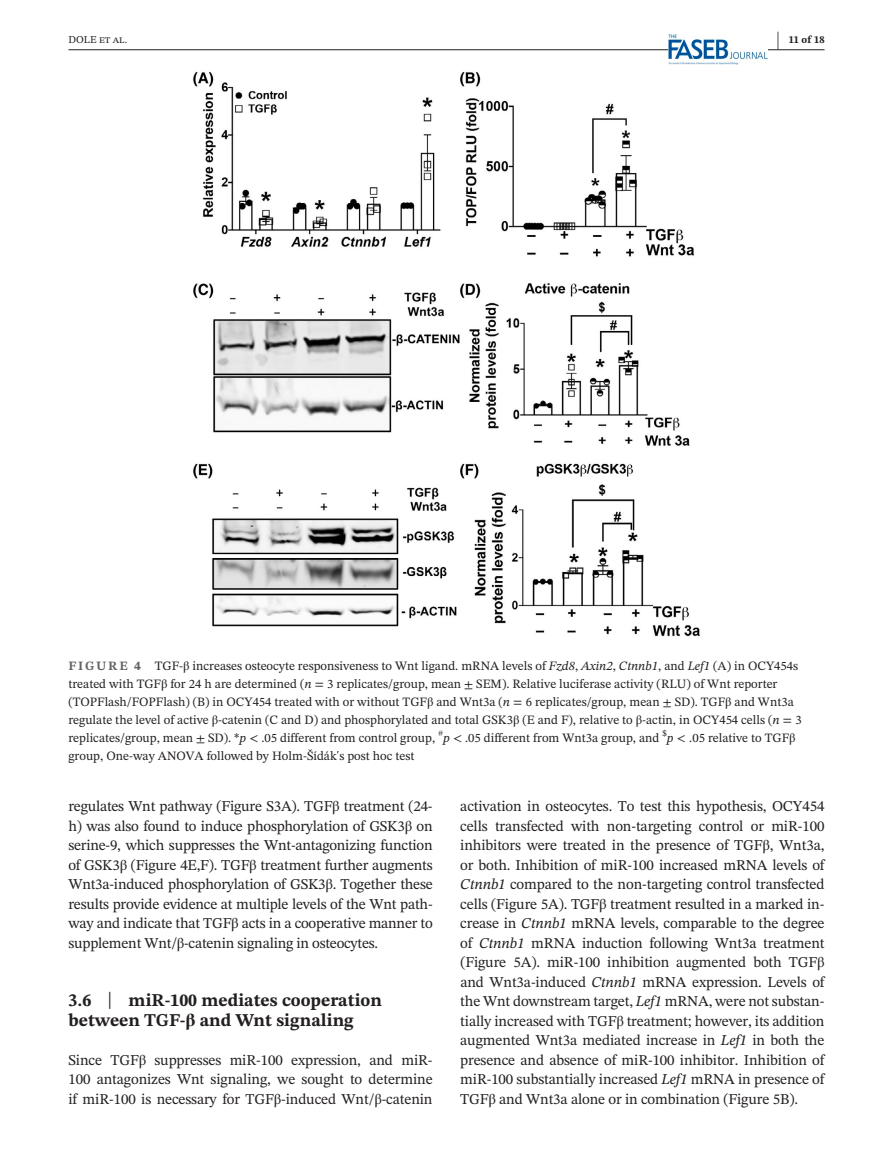
<style>
.page{position:relative;width:893px;height:1174px;background:#fff}
.page>*{position:absolute;margin:0;border:0;box-sizing:border-box;transform-origin:0 0}
.t1{font:700 21px "STIX Two Text";color:#231f20;scale:.42 1}
.t2{font:700 18px/19.5px "STIX Two Text";color:#231f20}
.t3{font:15px/19.5px "STIX Two Text";letter-spacing:-.01em;color:#231f20;text-align:justify}
.t4{font:12.75px/18px "STIX Two Text";color:#231f20}
.t5{font:10.5px "STIX Two Text";color:#231f20}
.t6{font:700 10.5px "STIX Two Text";color:#231f20}
.t7{font:8.85px "STIX Two Text";color:#231f20}
.s1{font-weight:700;color:#636366}
.s2{font-family:"STIX"}
.s3{font-style:italic}
.s4{font-weight:400;font-size:23.7px}
</style>
<div class="page">
<hr style="left:68px;top:49px;width:756px;height:1px;background:#231f20">
<img style="left:668px;top:35px;width:99px;height:30px">
<img style="left:193px;top:72px;width:507px;height:565px">
<h1 class="t1" style="left:777px;top:24px;width:8px">|</h1>
<p class="t5" style="left:68px;top:32px;width:60px">DOLE et al.</p>
<p class="t6" style="left:789px;top:32px;width:37px">11 of 18</p>
<p class="t4" style="left:68px;top:656px;width:735px"><span class="s1">FIGURE 4</span> TGF-<span class="s2">β</span> increases osteocyte responsiveness to Wnt ligand. mRNA levels of <span class="s3">Fzd8</span>, <span class="s3">Axin2</span>, <span class="s3">Ctnnb1</span>, and <span class="s3">Lef1</span> (A) in OCY454s treated with TGF<span class="s2">β</span> for 24 h are determined (<span class="s3">n</span> = 3 replicates/group, mean ± SEM). Relative luciferase activity (RLU) of Wnt reporter (TOPFlash/FOPFlash) (B) in OCY454 treated with or without TGF<span class="s2">β</span> and Wnt3a (<span class="s3">n</span> = 6 replicates/group, mean ± SD). TGF<span class="s2">β</span> and Wnt3a regulate the level of active <span class="s2">β</span>-catenin (C and D) and phosphorylated and total GSK3<span class="s2">β</span> (E and F), relative to <span class="s2">β</span>-actin, in OCY454 cells (<span class="s3">n</span> = 3 replicates/group, mean ± SD). *<span class="s3">p</span> &lt; .05 different from control group,</p>
<p class="t7" style="left:438px;top:727px;width:7px">#</p>
<p class="t4" style="left:443px;top:728px;width:218px"><span class="s3">p</span> &lt; .05 different from Wnt3a group, and</p>
<p class="t7" style="left:662px;top:727px;width:6px">$</p>
<p class="t4" style="left:667px;top:728px;width:130px"><span class="s3">p</span> &lt; .05 relative to TGF<span class="s2">β</span></p>
<p class="t4" style="left:68px;top:746px;width:347px">group, One-way ANOVA followed by Holm-Šídák's post hoc test</p>
<p class="t3" style="left:68px;top:796px;width:366px">regulates Wnt pathway (Figure S3A). TGF<span class="s2">β</span> treatment (24- h) was also found to induce phosphorylation of GSK3<span class="s2">β</span> on serine-9, which suppresses the Wnt-antagonizing function of GSK3<span class="s2">β</span> (Figure 4E,F). TGF<span class="s2">β</span> treatment further augments Wnt3a-induced phosphorylation of GSK3<span class="s2">β</span>. Together these results provide evidence at multiple levels of the Wnt path&shy;way and indicate that TGF<span class="s2">β</span> acts in a cooperative manner to supplement Wnt/<span class="s2">β</span>-catenin signaling in osteocytes.</p>
<p class="t2" style="left:68px;top:991px;width:315px">3.6 <span class="s4">|</span> miR-100 mediates cooperation between TGF-<span class="s2">β</span> and Wnt signaling</p>
<p class="t3" style="left:68px;top:1050px;width:366px">Since TGF<span class="s2">β</span> suppresses miR-100 expression, and miR-100 antagonizes Wnt signaling, we sought to determine if miR-100 is necessary for TGF<span class="s2">β</span>-induced Wnt/<span class="s2">β</span>-catenin</p>
<p class="t3" style="left:460px;top:796px;width:366px">activation in osteocytes. To test this hypothesis, OCY454 cells transfected with non-targeting control or miR-100 inhibitors were treated in the presence of TGF<span class="s2">β</span>, Wnt3a, or both. Inhibition of miR-100 increased mRNA levels of <span class="s3">Ctnnb1</span> compared to the non-targeting control transfected cells (Figure 5A). TGF<span class="s2">β</span> treatment resulted in a marked in&shy;crease in <span class="s3">Ctnnb1</span> mRNA levels, comparable to the degree of <span class="s3">Ctnnb1</span> mRNA induction following Wnt3a treatment (Figure 5A). miR-100 inhibition augmented both TGF<span class="s2">β </span>and Wnt3a-induced <span class="s3">Ctnnb1</span> mRNA expression. Levels of the Wnt downstream target, <span class="s3">Lef1</span> mRNA, were not substan&shy;tially increased with TGF<span class="s2">β</span> treatment; however, its addition augmented Wnt3a mediated increase in <span class="s3">Lef1</span> in both the presence and absence of miR-100 inhibitor. Inhibition of miR-100 substantially increased <span class="s3">Lef1</span> mRNA in presence of TGF<span class="s2">β</span> and Wnt3a alone or in combination (Figure 5B).</p>
</div>
